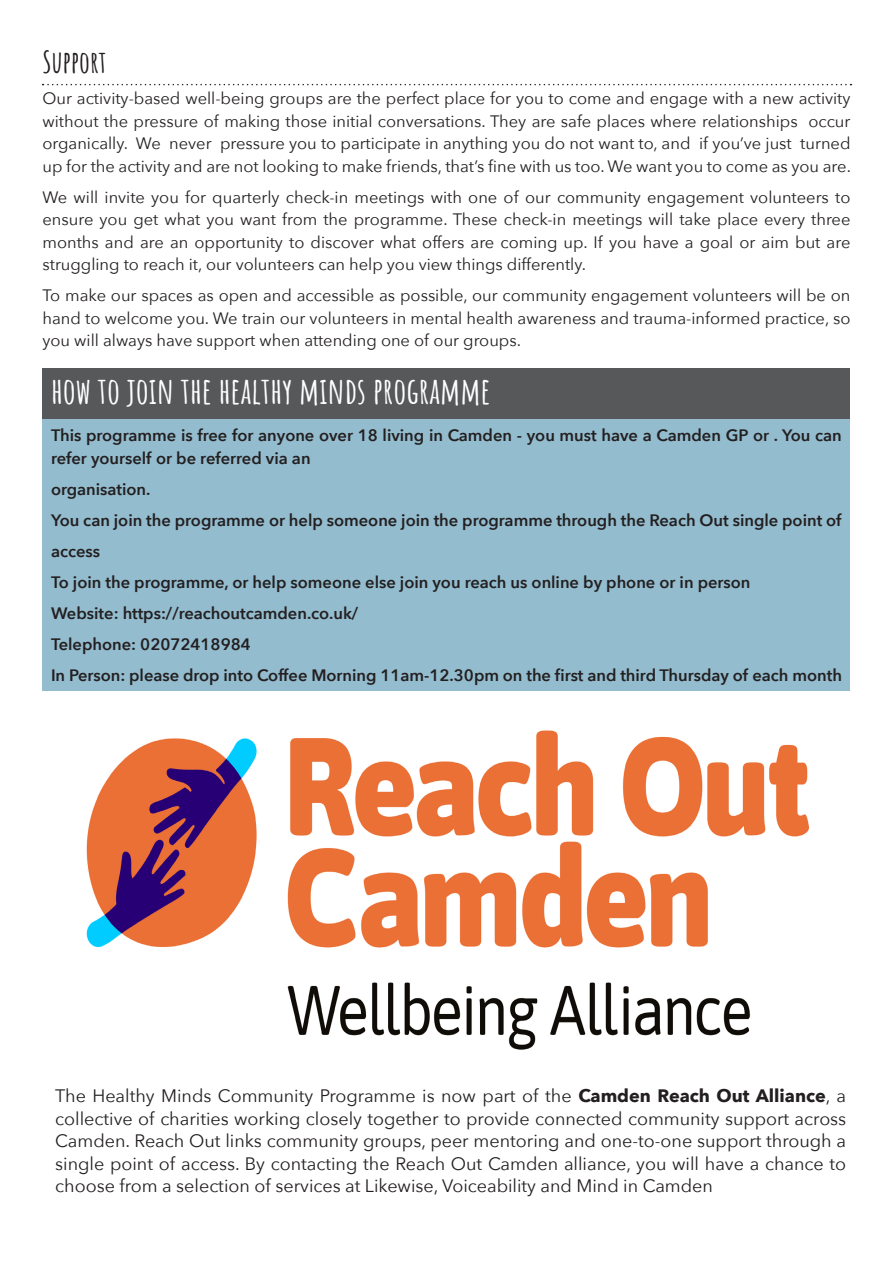
<style>
.page{position:relative;width:893px;height:1263px;background:#fff}
.page>*{position:absolute;margin:0;border:0;box-sizing:border-box;transform-origin:0 0}
.Section_Header__Grey_Bground{font:700 36px "Amatic SC";color:#fff}
.Main_text_subheader{font:700 30px "Amatic SC";color:#231f20}
.Main_text{font:18px/22.5px "Avenir Next";color:#231f20;text-align:justify}
.Main_text-2{font:16.5px/22.5px "Avenir Next";color:#231f20;text-align:justify}
.Main_text_intro_-_blue_bground{font:600 16.5px/22.5px "Avenir Next";color:#231f20}
.s1{font-weight:700}
</style>
<div class="page">
<svg style="left:43px;top:84px;width:808px;height:1px"></svg>
<div style="left:43px;top:368px;width:807px;height:51px;background:#57585a"></div>
<div style="left:43px;top:419px;width:807px;height:272px;background:#93bcce"></div>
<img style="left:86px;top:730px;width:723px;height:320px">
<p class="Main_text_subheader" style="left:43px;top:39px;width:66px">SUPPORT</p>
<p class="Main_text-2" style="left:43px;top:86px;width:810px">Our activity-based well-being groups are the perfect place for you to come and engage with a new activity without the pressure of making those initial conversations. They are safe places where relationships occur organically. We never pressure you to participate in anything you do not want to, and if you’ve just turned up for the activity and are not looking to make friends, that’s fine with us too. We want you to come as you are.</p>
<p class="Main_text-2" style="left:43px;top:185px;width:809px">We will invite you for quarterly check-in meetings with one of our community engagement volunteers to ensure you get what you want from the programme. These check-in meetings will take place every three months and are an opportunity to discover what offers are coming up. If you have a goal or aim but are struggling to reach it, our volunteers can help you view things differently.</p>
<p class="Main_text-2" style="left:43px;top:283px;width:809px">To make our spaces as open and accessible as possible, our community engagement volunteers will be on hand to welcome you. We train our volunteers in mental health awareness and trauma-informed practice, so you will always have support when attending one of our groups.</p>
<p class="Section_Header__Grey_Bground" style="left:51px;top:363px;width:441px">HOW TO JOIN THE HEALTHY MINDS PROGRAMME</p>
<p class="Main_text_intro_-_blue_bground" style="left:51px;top:424px;width:792px">This programme is free for anyone over 18 living in Camden - you must have a Camden GP or . You can refer yourself or be referred via an</p>
<p class="Main_text_intro_-_blue_bground" style="left:51px;top:477px;width:101px">organisation.</p>
<p class="Main_text_intro_-_blue_bground" style="left:51px;top:508px;width:792px">You can join the programme or help someone join the programme through the Reach Out single point of</p>
<p class="Main_text_intro_-_blue_bground" style="left:51px;top:539px;width:51px">access</p>
<p class="Main_text_intro_-_blue_bground" style="left:51px;top:570px;width:701px">To join the programme, or help someone else join you reach us online by phone or in person</p>
<p class="Main_text_intro_-_blue_bground" style="left:51px;top:601px;width:309px">Website: https://reachoutcamden.co.uk/</p>
<p class="Main_text_intro_-_blue_bground" style="left:51px;top:632px;width:201px">Telephone: 02072418984</p>
<p class="Main_text_intro_-_blue_bground" style="left:51px;top:663px;width:792px">In Person: please drop into Coffee Morning 11am-12.30pm on the first and third Thursday of each month</p>
<p class="Main_text" style="left:55px;top:1084px;width:792px">The Healthy Minds Community Programme is now part of the <span class="s1">Camden Reach Out Alliance</span>, a collective of charities working closely together to provide connected community support across Camden. Reach Out links community groups, peer mentoring and one-to-one support through a single point of access. By contacting the Reach Out Camden alliance, you will have a chance to choose from a selection of services at Likewise, Voiceability and Mind in Camden</p>
</div>
